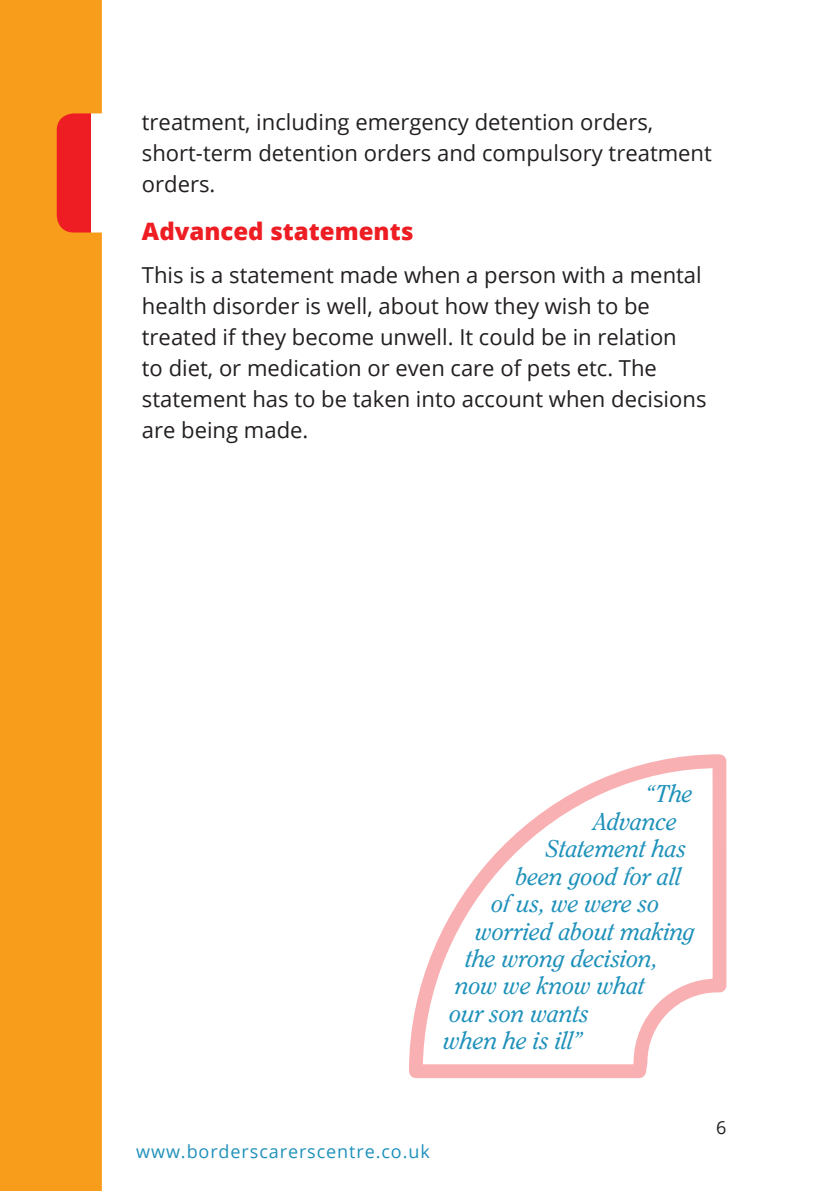
<style>
.page{position:relative;width:840px;height:1191px;background:#fff}
.page>*{position:absolute;margin:0;border:0;box-sizing:border-box;transform-origin:0 0}
.t1{font:italic 24px "Clearface IT Cby BT";letter-spacing:-.005em;color:#1f91ba}
.t2{font:800 24px "Open Sans";color:#ee1d23}
.t3{font:22px/31px "Open Sans";color:#231f20}
.t4{font:18px "Open Sans";letter-spacing:.05em;color:#1f91ba}
.t5{font:18px "Open Sans";color:#231f20}
</style>
<div class="page">
<div style="left:0;top:0;width:102px;height:1191px;background:#f89c1c"></div>
<svg style="left:409px;top:754px;width:318px;height:325px"></svg>
<p class="t3" style="left:142px;top:106px;width:571px">treatment, including emergency detention orders, short-term detention orders and compulsory treatment orders.</p>
<p class="t2" style="left:142px;top:213px;width:273px">Advanced statements</p>
<p class="t3" style="left:142px;top:259px;width:566px">This is a statement made when a person with a mental health disorder is well, about how they wish to be treated if they become unwell. It could be in relation<br>to diet, or medication or even care of pets etc. The statement has to be taken into account when decisions are being made.</p>
<p class="t1" style="left:645px;top:779px;width:49px">“The</p>
<p class="t1" style="left:593px;top:806px;width:85px">Advance</p>
<p class="t1" style="left:545px;top:834px;width:142px">Statement has</p>
<p class="t1" style="left:515px;top:861px;width:167px">been good for all</p>
<p class="t1" style="left:491px;top:889px;width:169px">of us, we were so</p>
<p class="t1" style="left:475px;top:916px;width:221px">worried about making</p>
<p class="t1" style="left:465px;top:944px;width:194px">the wrong decision,</p>
<p class="t1" style="left:455px;top:971px;width:191px">now we know what</p>
<p class="t1" style="left:449px;top:998px;width:141px">our son wants</p>
<p class="t1" style="left:443px;top:1026px;width:141px">when he is ill”</p>
<p class="t4" style="left:136px;top:1139px;width:295px">www.borderscarerscentre.co.uk</p>
<p class="t5" style="left:715px;top:1115px;width:12px">6</p>
</div>
